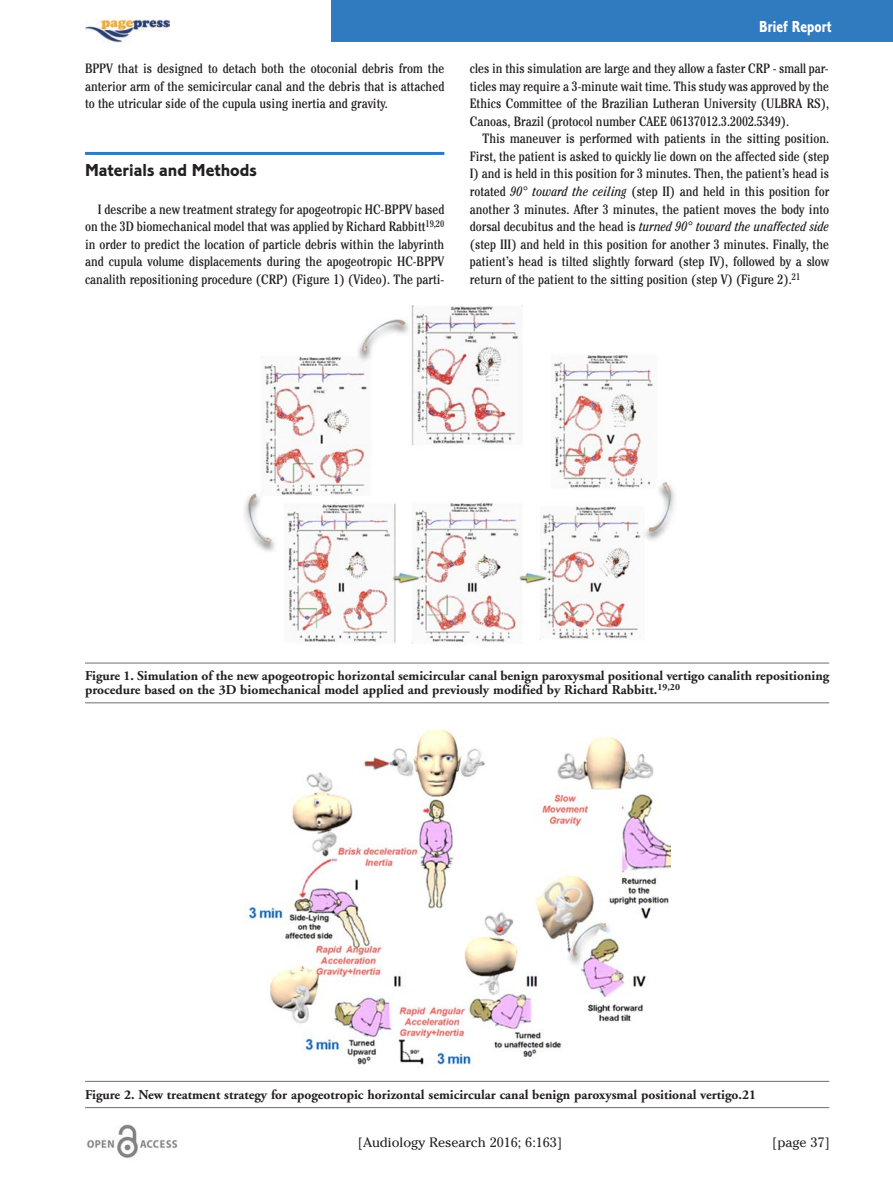
<style>
.page{position:relative;width:893px;height:1191px;background:#fff}
.page>*{position:absolute;margin:0;border:0;box-sizing:border-box;transform-origin:0 0}
.t1{font:18px "Corinthian Bold Plain";color:#231f20}
.t2{font:16.5px "Corinthian Bold Condensed Plain";color:#fff}
.t3{font:condensed 13.5px/17.5px "Cheltenham";color:#231f20;text-align:justify}
.t4{font:700 13.5px/13.5px "Adobe Garamond";color:#231f20}
.t5{font:13.5px "Cheltenham";color:#231f20}
.s1{font-style:italic}
</style>
<div class="page">
<hr style="left:85px;top:152px;width:359px;height:3px;background:#307bbf">
<img style="left:85px;top:19px;width:85px;height:24px">
<img style="left:86px;top:1124px;width:92px;height:35px">
<div style="left:331px;top:0;width:562px;height:41px;background:#307bbf"></div>
<hr style="left:85px;top:1081px;width:744px;height:1px;background:#6c6d70">
<hr style="left:85px;top:1107px;width:744px;height:1px;background:#6c6d70">
<img style="left:244px;top:729px;width:426px;height:336px">
<hr style="left:85px;top:662px;width:744px;height:1px;background:#6c6d70">
<hr style="left:85px;top:702px;width:744px;height:1px;background:#6c6d70">
<img style="left:244px;top:305px;width:431px;height:339px">
<p class="t3" style="left:85px;top:61px;width:361px">BPPV that is designed to detach both the otoconial debris from the anterior arm of the semicircular canal and the debris that is attached to the utricular side of the cupula using inertia and gravity.</p>
<h1 class="t1" style="left:85px;top:164px;width:173px">Materials and Methods</h1>
<p class="t3" style="left:85px;top:202px;width:361px;text-indent:13px">I describe a new treatment strategy for apogeotropic HC-BPPV based on the 3D biomechanical model that was applied by Richard Rabbitt<sup>19,20 </sup>in order to predict the location of particle debris within the labyrinth and cupula volume displacements during the apogeotropic HC-BPPV canalith repositioning procedure (CRP) (Figure 1) (Video). The parti-</p>
<p class="t2" style="left:759px;top:21px;width:74px">Brief Report</p>
<p class="t3" style="left:470px;top:61px;width:361px">cles in this simulation are large and they allow a faster CRP - small par&shy;ticles may require a 3-minute wait time. This study was approved by the Ethics Committee of the Brazilian Lutheran University (ULBRA RS), Canoas, Brazil (protocol number CAEE 06137012.3.2002.5349).</p>
<p class="t3" style="left:470px;top:131px;width:361px;text-indent:13px">This maneuver is performed with patients in the sitting position.<br>First, the patient is asked to quickly lie down on the affected side (step I) and is held in this position for 3 minutes. Then, the patient’s head is rotated <span class="s1">90° toward the ceiling</span> (step II) and held in this position for another 3 minutes. After 3 minutes, the patient moves the body into dorsal decubitus and the head is <span class="s1">turned 90° toward the unaffected side </span>(step III) and held in this position for another 3 minutes. Finally, the patient’s head is tilted slightly forward (step IV), followed by a slow return of the patient to the sitting position (step V) (Figure 2).<sup>21</sup></p>
<p class="t4" style="left:85px;top:670px;width:746px">Figure 1. Simulation of the new apogeotropic horizontal semicircular canal benign paroxysmal positional vertigo canalith repositioning procedure based on the 3D biomechanical model applied and previously modified by Richard Rabbitt.<sup>19,20</sup></p>
<p class="t4" style="left:85px;top:1088px;width:672px">Figure 2. New treatment strategy for apogeotropic horizontal semicircular canal benign paroxysmal positional vertigo.21</p>
<p class="t5" style="left:358px;top:1134px;width:206px">[Audiology Research 2016; 6:163]</p>
<p class="t5" style="left:772px;top:1134px;width:59px">[page 37]</p>
</div>
